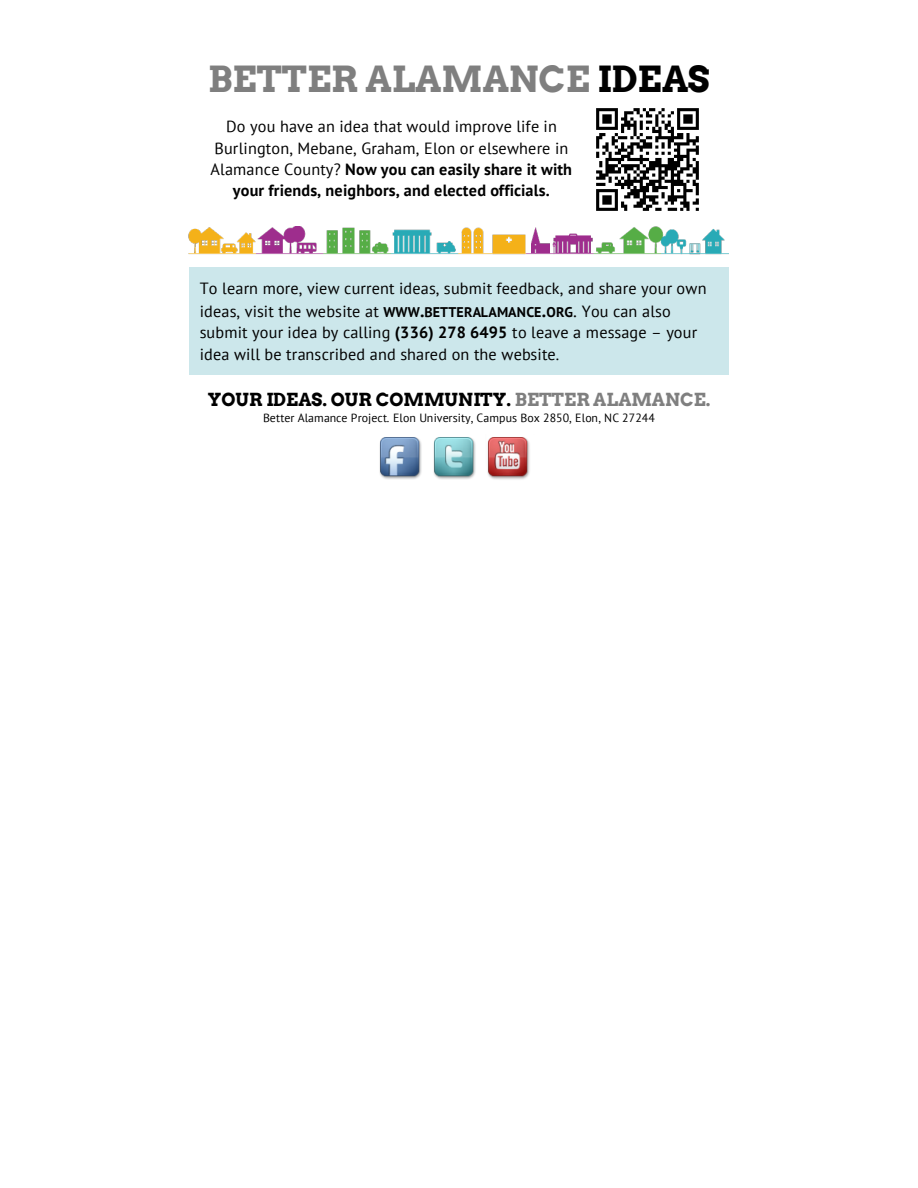
<style>
.page{position:relative;width:918px;height:1188px;background:#fff}
.page>*{position:absolute;margin:0;border:0;box-sizing:border-box;transform-origin:0 0}
.t1{font:700 36px "Arvo";color:#7f7f7f}
.t2{font:700 18px "Arvo";color:#000}
.t3{font:16.2px/21.3px "PT Sans";letter-spacing:.01em;color:#000;text-align:center}
.t4{font:11.85px "PT Sans";letter-spacing:.005em;color:#000}
.s1{color:#000}
.s2{font-weight:700}
.s3{font-weight:700;font-size:14.1px}
.s4{font-weight:700;font-size:18px}
.s5{font-size:18px}
.s6{color:#7f7f7f}
</style>
<div class="page">
<img style="left:189px;top:227px;width:540px;height:28px">
<div style="left:189px;top:267px;width:540px;height:108px;background:#cce7eb"></div>
<img style="left:487px;top:437px;width:43px;height:43px">
<img style="left:379px;top:437px;width:43px;height:42px">
<img style="left:433px;top:437px;width:43px;height:42px">
<img style="left:596px;top:108px;width:103px;height:103px">
<h1 class="t1" style="left:208px;top:56px;width:503px">BETTER ALAMANCE <span class="s1">IDEAS</span></h1>
<p class="t3" style="left:211px;top:116px;width:363px">Do you have an idea that would improve life in Burlington, Mebane, Graham, Elon or elsewhere in Alamance County? <span class="s2">Now you can easily share it with your friends, neighbors, and elected officials.</span></p>
<p class="t3" style="left:200px;top:277px;width:508px;line-height:21.9px;text-align:left">To learn more, view current ideas, submit feedback, and share your own ideas, visit the website at <span class="s3">WWW</span><span class="s4">.</span><span class="s3">BETTERALAMANCE</span><span class="s4">.</span><span class="s3">ORG</span><span class="s5">.</span> You can also submit your idea by calling <span class="s2">(336) 278 6495</span> to leave a message – your idea will be transcribed and shared on the website.</p>
<p class="t2" style="left:208px;top:388px;width:504px">YOUR IDEAS. OUR COMMUNITY. <span class="s6">BETTER ALAMANCE.</span></p>
<p class="t4" style="left:263px;top:410px;width:393px">Better Alamance Project. Elon University, Campus Box 2850, Elon, NC 27244</p>
</div>
